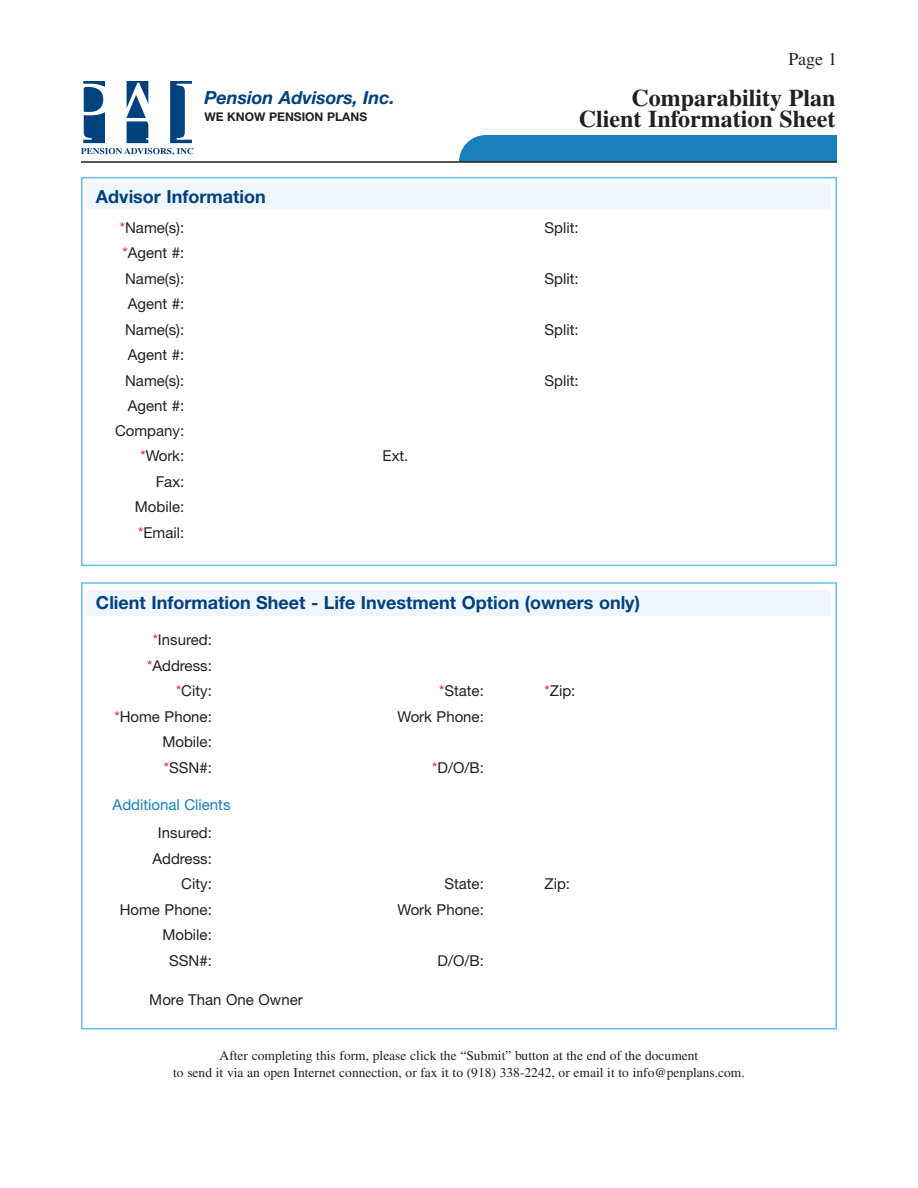
<style>
.page{position:relative;width:918px;height:1188px;background:#fff}
.page>*{position:absolute;margin:0;border:0;box-sizing:border-box;transform-origin:0 0}
.t1{font:700 24px/21px "Times LT Std";color:#231f20;text-align:right}
.t2{font:700 18px "Helvetica Neue";color:#00417e}
.t3{font:italic 700 18px "Helvetica Neue";color:#00417e}
.t4{font:18px "Times LT Std";color:#231f20}
.t5{font:15px/25.5px "Helvetica Neue";color:#231f20}
.t6{font:15px "Helvetica Neue";color:#1880ba}
.t7{font:13.5px/16.2px "Times LT Std";color:#231f20;text-align:center}
.t8{font:700 12px "Helvetica Neue";color:#231f20}
.s1{color:#ee1d23}
</style>
<div class="page">
<svg style="left:81px;top:81px;width:112px;height:75px"></svg>
<div style="left:459px;top:135px;width:378px;height:26px;background:#1880ba"></div>
<hr style="left:81px;top:161px;width:756px;height:2px;background:#231f20">
<div style="left:81px;top:177px;width:756px;height:389px;border:2px solid #65beeb"></div>
<div style="left:88px;top:184px;width:742px;height:25px;background:#eff7fc"></div>
<div style="left:81px;top:582px;width:756px;height:447px;border:2px solid #65beeb"></div>
<div style="left:88px;top:590px;width:742px;height:25px;background:#eff7fc"></div>
<p class="t3" style="left:205px;top:91px;width:192px">Pension Advisors, Inc.</p>
<p class="t8" style="left:205px;top:113px;width:164px">WE KNOW PENSION PLANS</p>
<p class="t4" style="left:788px;top:52px;width:50px">Page 1</p>
<h1 class="t1" style="left:579px;top:89px;width:258px">Comparability Plan<br>Client Information Sheet</h1>
<p class="t2" style="left:96px;top:190px;width:171px">Advisor Information</p>
<p class="t5" style="left:120px;top:216px;width:66px"><span class="s1">*</span>Name(s):</p>
<p class="t5" style="left:545px;top:216px;width:36px">Split:</p>
<p class="t5" style="left:123px;top:242px;width:63px"><span class="s1">*</span>Agent #:<br>Name(s):</p>
<p class="t5" style="left:545px;top:267px;width:36px">Split:</p>
<p class="t5" style="left:125px;top:293px;width:61px">Agent #:<br>Name(s):</p>
<p class="t5" style="left:125px;top:344px;width:61px">Agent #:<br>Name(s):</p>
<p class="t5" style="left:115px;top:395px;width:71px;line-height:25px;text-align:right">Agent #:<br>Company: <span class="s1">*</span>Work:</p>
<p class="t5" style="left:135px;top:470px;width:51px;text-align:justify;text-indent:21px">Fax:<br>Mobile: <span class="s1">*</span>Email:</p>
<p class="t5" style="left:383px;top:445px;width:27px">Ext.</p>
<p class="t5" style="left:545px;top:318px;width:36px">Split:</p>
<p class="t5" style="left:545px;top:369px;width:36px">Split:</p>
<p class="t2" style="left:96px;top:596px;width:545px">Client Information Sheet - Life Investment Option (owners only)</p>
<p class="t5" style="left:147px;top:629px;width:66px;text-align:right"><span class="s1">*</span>Insured: <span class="s1">*</span>Address: <span class="s1">*</span>City:</p>
<p class="t5" style="left:439px;top:680px;width:46px"><span class="s1">*</span>State:</p>
<p class="t5" style="left:545px;top:680px;width:32px"><span class="s1">*</span>Zip:</p>
<p class="t5" style="left:114px;top:705px;width:99px"><span class="s1">*</span>Home Phone:</p>
<p class="t5" style="left:398px;top:705px;width:88px">Work Phone:</p>
<p class="t5" style="left:162px;top:731px;width:51px">Mobile: <span class="s1">*</span>SSN#:</p>
<p class="t5" style="left:432px;top:756px;width:53px"><span class="s1">*</span>D/O/B:</p>
<p class="t6" style="left:113px;top:799px;width:119px">Additional Clients</p>
<p class="t5" style="left:152px;top:822px;width:61px;text-align:right">Insured:<br>Address:<br>City:</p>
<p class="t5" style="left:444px;top:873px;width:41px">State:</p>
<p class="t5" style="left:545px;top:873px;width:27px">Zip:</p>
<p class="t5" style="left:120px;top:898px;width:94px">Home Phone:</p>
<p class="t5" style="left:398px;top:898px;width:88px">Work Phone:</p>
<p class="t5" style="left:162px;top:924px;width:51px;text-align:center">Mobile:<br>SSN#:</p>
<p class="t5" style="left:437px;top:949px;width:48px">D/O/B:</p>
<p class="t5" style="left:149px;top:988px;width:155px">More Than One Owner</p>
<p class="t7" style="left:173px;top:1049px;width:573px">After completing this form, please click the “Submit” button at the end of the document<br>to send it via an open Internet connection, or fax it to (918) 338-2242, or email it to info@penplans.com.</p>
</div>
